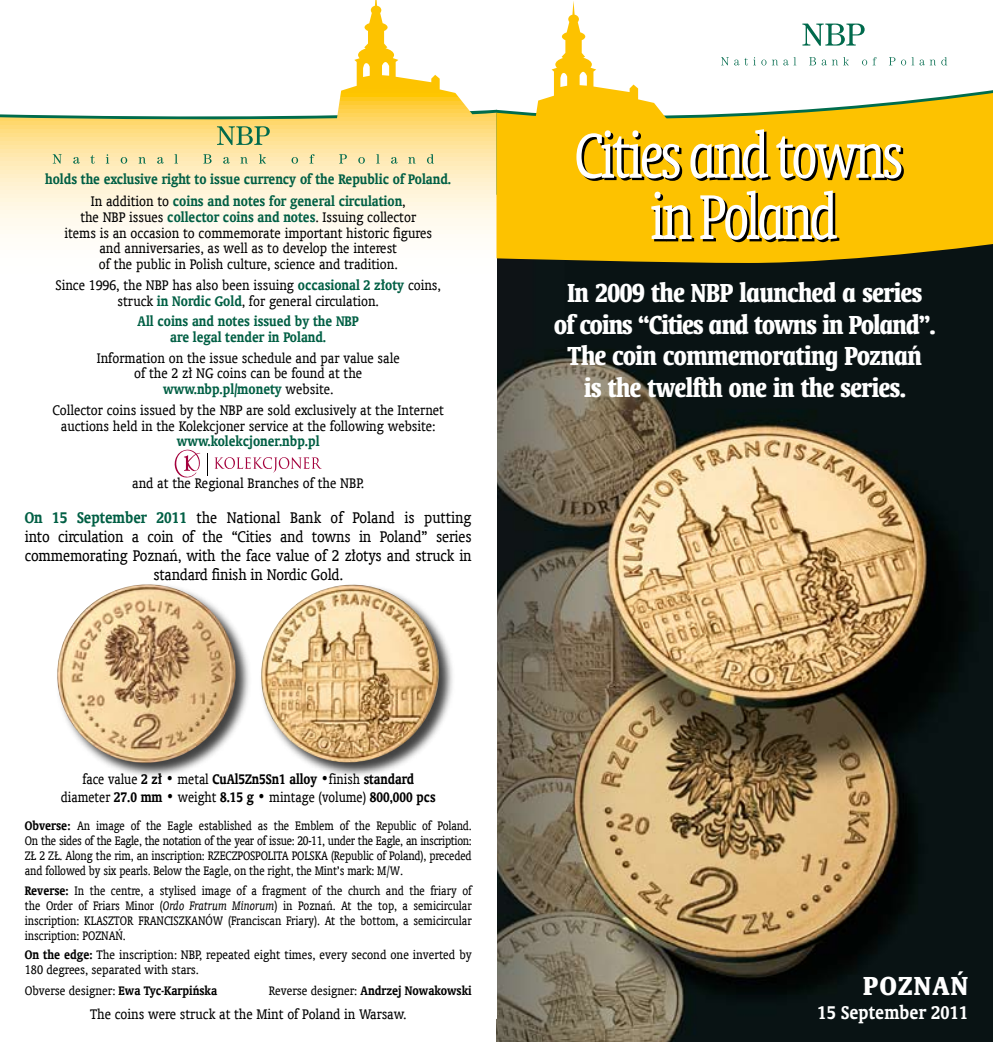
<style>
.page{position:relative;width:993px;height:1042px;background:#fff}
.page>*{position:absolute;margin:0;border:0;box-sizing:border-box;transform-origin:0 0}
.t1{font:condensed 72.1px/61.2px "Oranda PL";letter-spacing:-.05em;color:#fff;text-align:center;scale:.85 1}
.t2{font:700 condensed 29.75px/31.5px "Oranda PL";letter-spacing:-.015em;color:#fff;text-align:center;scale:.9 1}
.t3{font:700 condensed 29.75px "Oranda PL";letter-spacing:-.015em;color:#fff}
.t4{font:700 21px "Oranda PL";letter-spacing:.005em;color:#fff;scale:.9 1}
.t5{font:17.5px/19.2px "Oranda EU";letter-spacing:-.01em;color:#000;text-align:center;scale:.9 1}
.t6{font:15.75px/15.8px "Oranda EU";color:#000;text-align:center;scale:.9 1}
.t7{font:700 15.75px/21.5px "Oranda EU";color:#005f44;text-align:center;scale:.9 1}
.t8{font:15.75px/17.5px "Oranda EU";color:#000;text-align:center;scale:.87 1}
.t9{font:14px/14.9px "Oranda EU";color:#000;text-align:justify;scale:.85 1}
.t10{font:14px/14.9px "Oranda EU";color:#000;scale:.9 1}
.t11{font:700 14px "Oranda EU";color:#000;scale:.9 1}
.s1{font-weight:400;color:#000}
.s2{font-weight:700;color:#005f44}
.s3{font-weight:700}
.s4{font-style:italic}
.s5{font-weight:400}
</style>
<div class="page">
<img style="left:496px;top:263px;width:496px;height:779px">
<svg style="left:0;top:0;width:496px;height:478px"></svg>
<svg style="left:496px;top:91px;width:496px;height:172px;background:#f2c014"></svg>
<svg style="left:527px;top:1px;width:152px;height:170px"></svg>
<svg style="left:802px;top:24px;width:62px;height:22px"></svg>
<svg style="left:721px;top:57px;width:7px;height:8px"></svg>
<svg style="left:734px;top:58px;width:13px;height:7px"></svg>
<svg style="left:761px;top:60px;width:16px;height:5px"></svg>
<svg style="left:783px;top:57px;width:13px;height:8px"></svg>
<svg style="left:809px;top:57px;width:6px;height:8px"></svg>
<svg style="left:821px;top:57px;width:27px;height:8px"></svg>
<svg style="left:872px;top:57px;width:4px;height:8px"></svg>
<svg style="left:889px;top:57px;width:16px;height:8px"></svg>
<svg style="left:911px;top:57px;width:35px;height:8px"></svg>
<svg style="left:217px;top:126px;width:53px;height:19px"></svg>
<svg style="left:53px;top:154px;width:9px;height:10px"></svg>
<svg style="left:73px;top:157px;width:7px;height:7px"></svg>
<svg style="left:90px;top:155px;width:5px;height:9px"></svg>
<svg style="left:106px;top:154px;width:3px;height:9px"></svg>
<svg style="left:121px;top:157px;width:6px;height:7px"></svg>
<svg style="left:139px;top:157px;width:7px;height:6px"></svg>
<svg style="left:157px;top:157px;width:7px;height:7px"></svg>
<svg style="left:174px;top:154px;width:4px;height:9px"></svg>
<svg style="left:203px;top:154px;width:8px;height:9px"></svg>
<svg style="left:223px;top:157px;width:7px;height:7px"></svg>
<svg style="left:240px;top:157px;width:7px;height:6px"></svg>
<svg style="left:259px;top:154px;width:7px;height:9px"></svg>
<svg style="left:291px;top:157px;width:7px;height:7px"></svg>
<svg style="left:309px;top:154px;width:5px;height:9px"></svg>
<svg style="left:339px;top:154px;width:8px;height:9px"></svg>
<svg style="left:358px;top:157px;width:7px;height:7px"></svg>
<svg style="left:376px;top:154px;width:3px;height:9px"></svg>
<svg style="left:391px;top:157px;width:6px;height:7px"></svg>
<svg style="left:408px;top:157px;width:7px;height:6px"></svg>
<svg style="left:427px;top:154px;width:6px;height:10px"></svg>
<div style="left:55px;top:582px;width:198px;height:198px;background:#000;opacity:.75"></div>
<img style="left:55px;top:582px;width:183px;height:183px">
<div style="left:259px;top:582px;width:197px;height:198px;background:#000;opacity:.75"></div>
<img style="left:259px;top:582px;width:182px;height:183px">
<svg style="left:214px;top:457px;width:108px;height:15px"></svg>
<svg style="left:175px;top:450px;width:25px;height:27px"></svg>
<svg style="left:207px;top:453px;width:1px;height:22px"></svg>
<p class="t7" style="left:45px;top:169px;width:452px">holds the exclusive right to issue currency of the Republic of Poland.<br><span class="s1">In addition to</span> coins and notes for general circulation<span class="s1">,</span></p>
<p class="t6" style="left:64px;top:209px;width:410px">the NBP issues <span class="s2">collector coins and notes</span>. Issuing collector items is an occasion to commemorate important historic figures and anniversaries, as well as to develop the interest<br>of the public in Polish culture, science and tradition.</p>
<p class="t6" style="left:56px;top:277px;width:429px">Since 1996, the NBP has also been issuing <span class="s2">occasional 2 złoty</span> coins, struck <span class="s2">in Nordic Gold</span>, for general circulation.</p>
<p class="t7" style="left:137px;top:313px;width:247px;line-height:15.8px">All coins and notes issued by the NBP are legal tender in Poland.</p>
<p class="t6" style="left:97px;top:350px;width:338px">Information on the issue schedule and par value sale of the 2 zł NG coins can be found at the <span class="s2">www.nbp.pl/monety</span> website.</p>
<p class="t6" style="left:52px;top:402px;width:436px">Collector coins issued by the NBP are sold exclusively at the Internet auctions held in the Kolekcjoner service at the following website:</p>
<p class="t7" style="left:177px;top:431px;width:160px">www.kolekcjoner.nbp.pl</p>
<p class="t6" style="left:132px;top:475px;width:259px">and at the Regional Branches of the NBP.</p>
<p class="t5" style="left:25px;top:507px;width:498px"><span class="s2">On 15 September 2011</span> the National Bank of Poland is putting into circulation a coin of the “Cities and towns in Poland” series commemorating Poznań, with the face value of 2 złotys and struck in standard finish in Nordic Gold.</p>
<p class="t8" style="left:61px;top:770px;width:432px">face value <span class="s3">2 zł</span> • metal <span class="s3">CuAl5Zn5Sn1 alloy</span> •finish <span class="s3">standard </span>diameter <span class="s3">27.0 mm</span> • weight <span class="s3">8.15 g</span> • mintage (volume) <span class="s3">800,000 pcs</span></p>
<p class="t9" style="left:25px;top:818px;width:527px"><span class="s3">Obverse:</span> An image of the Eagle established as the Emblem of the Republic of Poland.<br>On the sides of the Eagle, the notation of the year of issue: 20-11, under the Eagle, an inscription:<br>ZŁ 2 ZŁ. Along the rim, an inscription: RZECZPOSPOLITA POLSKA (Republic of Poland), preceded and followed by six pearls. Below the Eagle, on the right, the Mint’s mark: M/W.</p>
<p class="t9" style="left:25px;top:883px;width:527px"><span class="s3">Reverse:</span> In the centre, a stylised image of a fragment of the church and the friary of the Order of Friars Minor (<span class="s4">Ordo Fratrum Minorum</span>) in Poznań. At the top, a semicircular inscription: KLASZTOR FRANCISZKANÓW (Franciscan Friary). At the bottom, a semicircular inscription: POZNAŃ.</p>
<p class="t10" style="left:25px;top:947px;width:498px"><span class="s3">On the edge:</span> The inscription: NBP, repeated eight times, every second one inverted by<br>180 degrees, separated with stars.</p>
<p class="t10" style="left:25px;top:983px;width:215px">Obverse designer: <span class="s3">Ewa Tyc-Karpińska</span></p>
<p class="t11" style="left:269px;top:982px;width:227px"><span class="s5">Reverse designer:</span> Andrzej Nowakowski</p>
<p class="t6" style="left:90px;top:1006px;width:353px">The coins were struck at the Mint of Poland in Warsaw.</p>
<h1 class="t1" style="left:574px;top:124px;width:388px">Cities and towns in Poland</h1>
<h2 class="t2" style="left:554px;top:277px;width:424px">In 2009 the NBP launched a series of coins “Cities and towns in Poland”.<br>The coin commemorating Poznaƒ<br>is the twelfth one in the series.</h2>
<h2 class="t3" style="left:863px;top:968px;width:106px">POZNA¡</h2>
<h3 class="t4" style="left:817px;top:1000px;width:169px">15 September 2011</h3>
</div>
